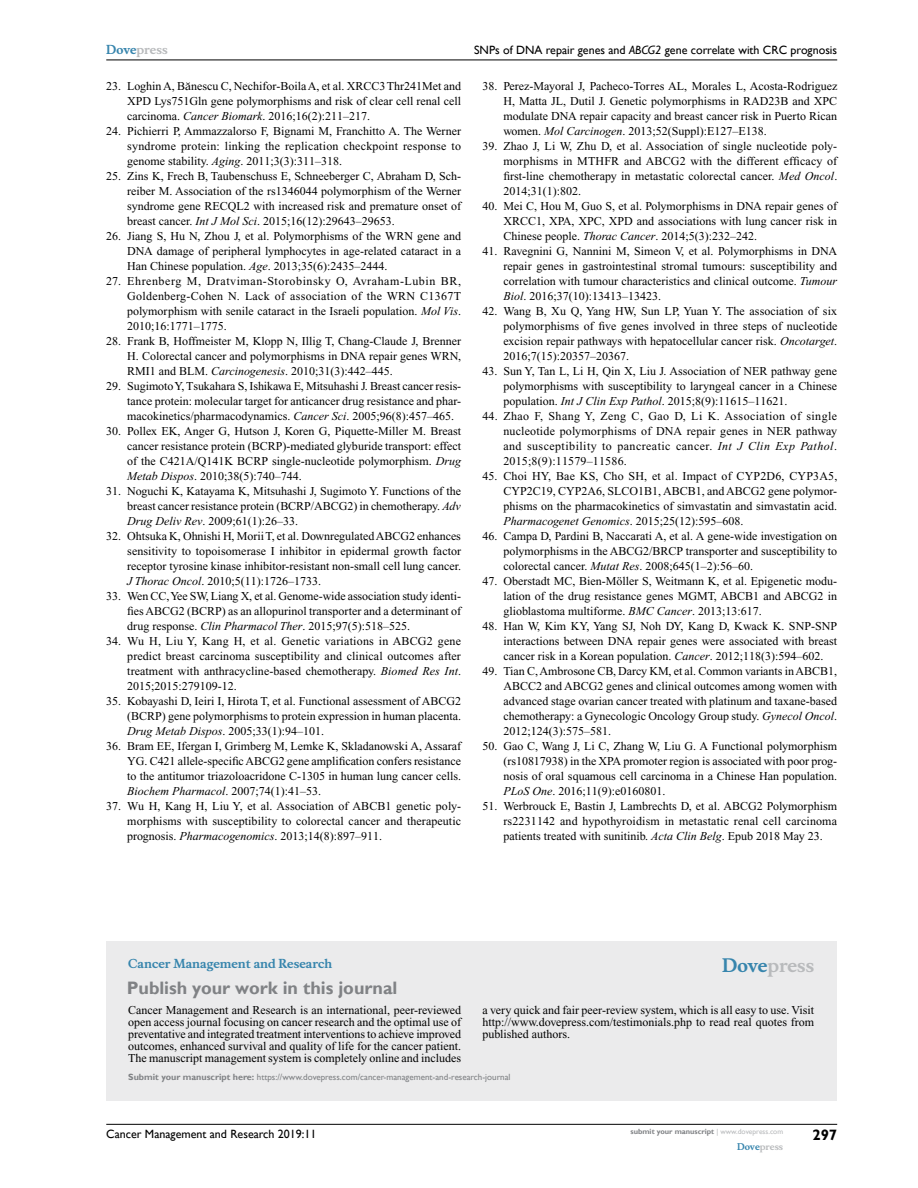
<style>
.page{position:relative;width:918px;height:1188px;background:#fff}
.page>*{position:absolute;margin:0;border:0;box-sizing:border-box;transform-origin:0 0}
.t1{font:700 18px "Gill Sans";color:#808285}
.t2{font:700 18px "Musee";color:#b8babc}
.t3{font:700 15px "Gill Sans";color:#000}
.t4{font:12px/15px "Times New Roman";color:#000;text-align:justify}
.t5{font:12px "Gill Sans";color:#000}
.t6{font:700 12px "Musee";color:#3785ad}
.t7{font:700 12px "Musee";color:#b8babc}
.t8{font:9px "Gill Sans";color:#808285}
.t9{font:700 9px "Musee";color:#b8babc}
.t10{font:700 7.5px "Gill Sans";color:#808285}
.s1{color:#3785ad}
.s2{font-family:"Book Antiqua"}
.s3{font-style:italic}
.s4{font-weight:700}
.s5{font-weight:400;color:#b8babc}
</style>
<div class="page">
<div style="left:106px;top:941px;width:731px;height:159px;background:#ebebec"></div>
<hr style="left:106px;top:1124px;width:731px;height:1px;background:#000">
<hr style="left:106px;top:60px;width:731px;height:1px;background:#000">
<p class="t7" style="left:106px;top:43px;width:63px"><span class="s1">Dove</span>press</p>
<p class="t4" style="left:127px;top:79px;width:335px;text-indent:-21px">23. Loghin A, B<span class="s2">ă</span>nescu C, Nechifor-Boila A, et al. XRCC3 Thr241Met and XPD Lys751Gln gene polymorphisms and risk of clear cell renal cell carcinoma. <span class="s3">Cancer Biomark</span>. 2016;16(2):211–217.</p>
<p class="t4" style="left:127px;top:124px;width:335px;text-indent:-21px">24. Pichierri P, Ammazzalorso F, Bignami M, Franchitto A. The Werner syndrome protein: linking the replication checkpoint response to genome stability. <span class="s3">Aging</span>. 2011;3(3):311–318.</p>
<p class="t4" style="left:127px;top:169px;width:335px;text-indent:-21px">25. Zins K, Frech B, Taubenschuss E, Schneeberger C, Abraham D, Sch&shy;reiber M. Association of the rs1346044 polymorphism of the Werner syndrome gene RECQL2 with increased risk and premature onset of breast cancer. <span class="s3">Int J Mol Sci</span>. 2015;16(12):29643–29653.</p>
<p class="t4" style="left:127px;top:229px;width:335px;text-indent:-21px">26. Jiang S, Hu N, Zhou J, et al. Polymorphisms of the WRN gene and DNA damage of peripheral lymphocytes in age-related cataract in a Han Chinese population. <span class="s3">Age</span>. 2013;35(6):2435–2444.</p>
<p class="t4" style="left:127px;top:274px;width:335px;text-indent:-21px">27. Ehrenberg M, Dratviman-Storobinsky O, Avraham-Lubin BR, Goldenberg-Cohen N. Lack of association of the WRN C1367T polymorphism with senile cataract in the Israeli population. <span class="s3">Mol Vis</span>.<br>2010;16:1771–1775.</p>
<p class="t4" style="left:127px;top:334px;width:335px;text-indent:-21px">28. Frank B, Hoffmeister M, Klopp N, Illig T, Chang-Claude J, Brenner H. Colorectal cancer and polymorphisms in DNA repair genes WRN, RMI1 and BLM. <span class="s3">Carcinogenesis</span>. 2010;31(3):442–445.</p>
<p class="t4" style="left:127px;top:379px;width:335px;text-indent:-21px">29. Sugimoto Y, Tsukahara S, Ishikawa E, Mitsuhashi J. Breast cancer resis&shy;tance protein: molecular target for anticancer drug resistance and phar&shy;macokinetics/pharmacodynamics. <span class="s3">Cancer Sci</span>. 2005;96(8):457–465.</p>
<p class="t4" style="left:127px;top:424px;width:335px;text-indent:-21px">30. Pollex EK, Anger G, Hutson J, Koren G, Piquette-Miller M. Breast cancer resistance protein (BCRP)-mediated glyburide transport: effect of the C421A/Q141K BCRP single-nucleotide polymorphism. <span class="s3">Drug Metab Dispos</span>. 2010;38(5):740–744.</p>
<p class="t4" style="left:127px;top:484px;width:335px;text-indent:-21px">31. Noguchi K, Katayama K, Mitsuhashi J, Sugimoto Y. Functions of the breast cancer resistance protein (BCRP/ABCG2) in chemotherapy. <span class="s3">Adv Drug Deliv Rev</span>. 2009;61(1):26–33.</p>
<p class="t4" style="left:127px;top:529px;width:335px;text-indent:-21px">32. Ohtsuka K, Ohnishi H, Morii T, et al. Downregulated ABCG2 enhances sensitivity to topoisomerase I inhibitor in epidermal growth factor receptor tyrosine kinase inhibitor-resistant non-small cell lung cancer.<br><span class="s3">J Thorac Oncol</span>. 2010;5(11):1726–1733.</p>
<p class="t4" style="left:127px;top:589px;width:335px;text-indent:-21px">33. Wen CC, Yee SW, Liang X, et al. Genome-wide association study identi&shy;fies ABCG2 (BCRP) as an allopurinol transporter and a determinant of drug response. <span class="s3">Clin Pharmacol Ther</span>. 2015;97(5):518–525.</p>
<p class="t4" style="left:127px;top:634px;width:335px;text-indent:-21px">34. Wu H, Liu Y, Kang H, et al. Genetic variations in ABCG2 gene predict breast carcinoma susceptibility and clinical outcomes after treatment with anthracycline-based chemotherapy. <span class="s3">Biomed Res Int</span>.<br>2015;2015:279109-12.</p>
<p class="t4" style="left:127px;top:694px;width:335px;text-indent:-21px">35. Kobayashi D, Ieiri I, Hirota T, et al. Functional assessment of ABCG2 (BCRP) gene polymorphisms to protein expression in human placenta.<br><span class="s3">Drug Metab Dispos</span>. 2005;33(1):94–101.</p>
<p class="t4" style="left:127px;top:739px;width:335px;text-indent:-21px">36. Bram EE, Ifergan I, Grimberg M, Lemke K, Skladanowski A, Assaraf YG. C421 allele-specific ABCG2 gene amplification confers resistance to the antitumor triazoloacridone C-1305 in human lung cancer cells.<br><span class="s3">Biochem Pharmacol</span>. 2007;74(1):41–53.</p>
<p class="t4" style="left:127px;top:799px;width:335px;text-indent:-21px">37. Wu H, Kang H, Liu Y, et al. Association of ABCB1 genetic poly&shy;morphisms with susceptibility to colorectal cancer and therapeutic prognosis. <span class="s3">Pharmacogenomics</span>. 2013;14(8):897–911.</p>
<p class="t5" style="left:474px;top:43px;width:365px">SNPs of DNA repair genes and <span class="s3">ABCG2</span> gene correlate with CRC prognosis</p>
<p class="t4" style="left:503px;top:79px;width:335px;text-indent:-21px">38. Perez-Mayoral J, Pacheco-Torres AL, Morales L, Acosta-Rodriguez H, Matta JL, Dutil J. Genetic polymorphisms in RAD23B and XPC modulate DNA repair capacity and breast cancer risk in Puerto Rican women. <span class="s3">Mol Carcinogen</span>. 2013;52(Suppl):E127–E138.</p>
<p class="t4" style="left:503px;top:139px;width:335px;text-indent:-21px">39. Zhao J, Li W, Zhu D, et al. Association of single nucleotide poly&shy;morphisms in MTHFR and ABCG2 with the different efficacy of first-line chemotherapy in metastatic colorectal cancer. <span class="s3">Med Oncol</span>.<br>2014;31(1):802.</p>
<p class="t4" style="left:503px;top:199px;width:335px;text-indent:-21px">40. Mei C, Hou M, Guo S, et al. Polymorphisms in DNA repair genes of XRCC1, XPA, XPC, XPD and associations with lung cancer risk in Chinese people. <span class="s3">Thorac Cancer</span>. 2014;5(3):232–242.</p>
<p class="t4" style="left:503px;top:244px;width:335px;text-indent:-21px">41. Ravegnini G, Nannini M, Simeon V, et al. Polymorphisms in DNA repair genes in gastrointestinal stromal tumours: susceptibility and correlation with tumour characteristics and clinical outcome. <span class="s3">Tumour Biol</span>. 2016;37(10):13413–13423.</p>
<p class="t4" style="left:503px;top:304px;width:336px;text-indent:-21px">42. Wang B, Xu Q, Yang HW, Sun LP, Yuan Y. The association of six polymorphisms of five genes involved in three steps of nucleotide excision repair pathways with hepatocellular cancer risk. <span class="s3">Oncotarget</span>.<br>2016;7(15):20357–20367.</p>
<p class="t4" style="left:503px;top:364px;width:335px;text-indent:-21px">43. Sun Y, Tan L, Li H, Qin X, Liu J. Association of NER pathway gene polymorphisms with susceptibility to laryngeal cancer in a Chinese population. <span class="s3">Int J Clin Exp Pathol</span>. 2015;8(9):11615–11621.</p>
<p class="t4" style="left:503px;top:409px;width:335px;text-indent:-21px">44. Zhao F, Shang Y, Zeng C, Gao D, Li K. Association of single nucleotide polymorphisms of DNA repair genes in NER pathway and susceptibility to pancreatic cancer. <span class="s3">Int J Clin Exp Pathol</span>.<br>2015;8(9):11579–11586.</p>
<p class="t4" style="left:503px;top:469px;width:336px;text-indent:-21px">45. Choi HY, Bae KS, Cho SH, et al. Impact of CYP2D6, CYP3A5, CYP2C19, CYP2A6, SLCO1B1, ABCB1, and ABCG2 gene polymor&shy;phisms on the pharmacokinetics of simvastatin and simvastatin acid.<br><span class="s3">Pharmacogenet Genomics</span>. 2015;25(12):595–608.</p>
<p class="t4" style="left:503px;top:529px;width:335px;text-indent:-21px">46. Campa D, Pardini B, Naccarati A, et al. A gene-wide investigation on polymorphisms in the ABCG2/BRCP transporter and susceptibility to colorectal cancer. <span class="s3">Mutat Res</span>. 2008;645(1–2):56–60.</p>
<p class="t4" style="left:503px;top:574px;width:335px;text-indent:-21px">47. Oberstadt MC, Bien-Möller S, Weitmann K, et al. Epigenetic modu&shy;lation of the drug resistance genes MGMT, ABCB1 and ABCG2 in glioblastoma multiforme. <span class="s3">BMC Cancer</span>. 2013;13:617.</p>
<p class="t4" style="left:503px;top:619px;width:335px;text-indent:-21px">48. Han W, Kim KY, Yang SJ, Noh DY, Kang D, Kwack K. SNP-SNP interactions between DNA repair genes were associated with breast cancer risk in a Korean population. <span class="s3">Cancer</span>. 2012;118(3):594–602.</p>
<p class="t4" style="left:503px;top:664px;width:335px;text-indent:-21px">49. Tian C, Ambrosone CB, Darcy KM, et al. Common variants in ABCB1, ABCC2 and ABCG2 genes and clinical outcomes among women with advanced stage ovarian cancer treated with platinum and taxane-based chemotherapy: a Gynecologic Oncology Group study. <span class="s3">Gynecol Oncol</span>.<br>2012;124(3):575–581.</p>
<p class="t4" style="left:503px;top:739px;width:335px;text-indent:-21px">50. Gao C, Wang J, Li C, Zhang W, Liu G. A Functional polymorphism (rs10817938) in the XPA promoter region is associated with poor prog&shy;nosis of oral squamous cell carcinoma in a Chinese Han population.<br><span class="s3">PLoS One</span>. 2016;11(9):e0160801.</p>
<p class="t4" style="left:503px;top:799px;width:335px;text-indent:-21px">51. Werbrouck E, Bastin J, Lambrechts D, et al. ABCG2 Polymorphism rs2231142 and hypothyroidism in metastatic renal cell carcinoma patients treated with sunitinib. <span class="s3">Acta Clin Belg</span>. Epub 2018 May 23.</p>
<p class="t6" style="left:128px;top:956px;width:206px">Cancer Management and Research</p>
<h1 class="t1" style="left:127px;top:977px;width:272px">Publish your work in this journal</h1>
<h1 class="t2" style="left:722px;top:955px;width:94px"><span class="s1">Dove</span>press</h1>
<p class="t4" style="left:128px;top:1004px;width:334px;line-height:12px">Cancer Management and Research is an international, peer-reviewed open access journal focusing on cancer research and the optimal use of preventative and integrated treatment interventions to achieve improved outcomes, enhanced survival and quality of life for the cancer patient.<br>The manuscript management system is completely online and includes</p>
<p class="t4" style="left:482px;top:1004px;width:333px;line-height:12px">a very quick and fair peer-review system, which is all easy to use. Visit http://www.dovepress.com/testimonials.php to read real quotes from published authors.</p>
<p class="t8" style="left:128px;top:1072px;width:384px"><span class="s4">Submit your manuscript here:</span> https://www.dovepress.com/cancer-management-and-research-journal</p>
<p class="t5" style="left:106px;top:1127px;width:212px">Cancer Management and Research 2019:11</p>
<p class="t10" style="left:631px;top:1127px;width:154px">submit your manuscript <span class="s5">| www.dovepress.com</span></p>
<p class="t9" style="left:737px;top:1141px;width:48px"><span class="s1">Dove</span>press</p>
<p class="t3" style="left:812px;top:1126px;width:26px">297</p>
</div>
